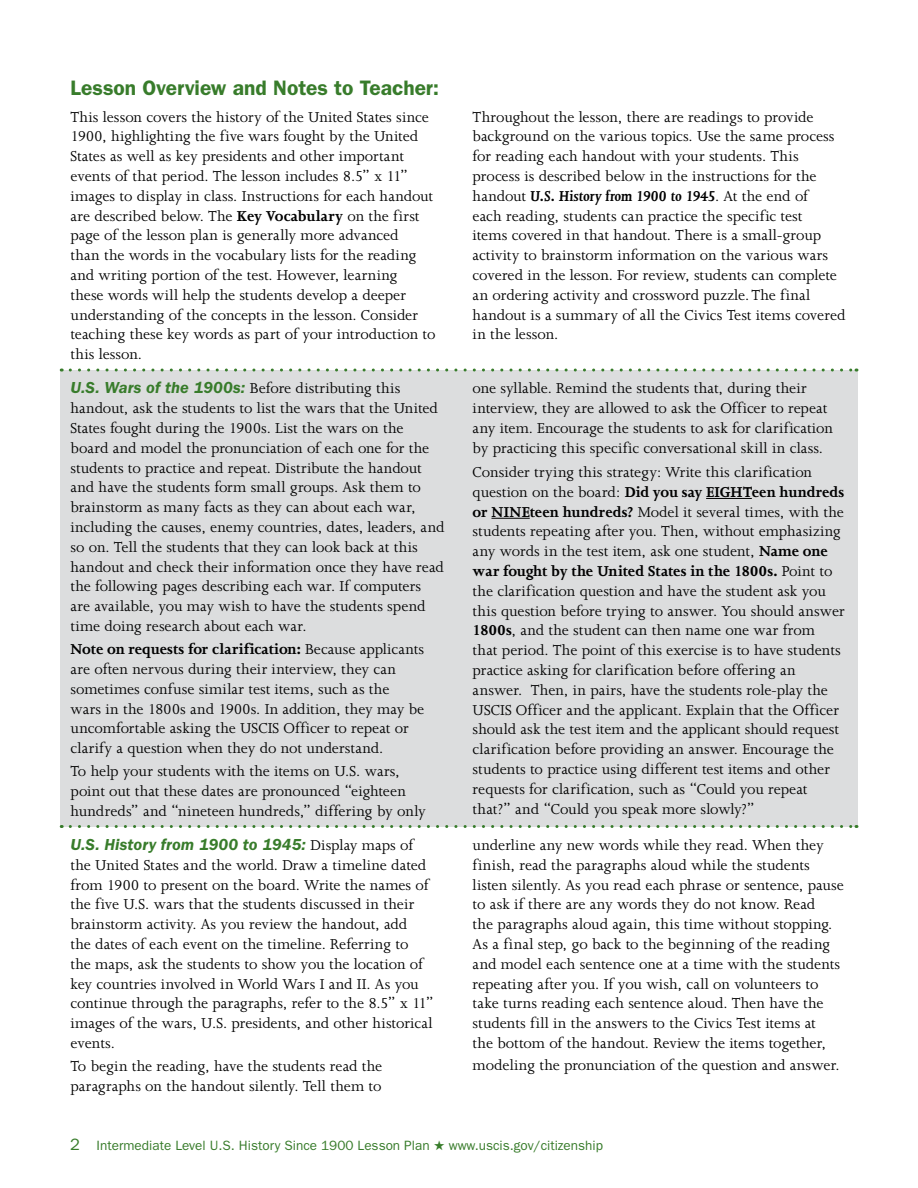
<style>
.page{position:relative;width:918px;height:1188px;background:#fff}
.page>*{position:absolute;margin:0;border:0;box-sizing:border-box;transform-origin:0 0}
.medium_title{font:600 21px "ITC Franklin Gothic Std";letter-spacing:-.005em;color:#387c2b}
.lesson_text_2_column{font:16.5px/19.8px "Joanna MT Std";color:#000}
.Table_titles{font:13.5px "ITC Franklin Gothic Std";color:#387c2b}
.s1{font-weight:700}
.s2{font-weight:700;font-style:italic}
.s3{font-family:"ITC Franklin Gothic Std";font-weight:600;font-style:italic;color:#387c2b}
.s4{font-size:16.5px}
</style>
<div class="page">
<div style="left:60px;top:370px;width:798px;height:457px;background:#dcddde"></div>
<svg style="left:70px;top:369px;width:787px;height:3px"></svg>
<hr style="left:706px;top:498px;width:46px;height:1px;background:#000">
<hr style="left:491px;top:518px;width:39px;height:1px;background:#000">
<svg style="left:70px;top:825px;width:787px;height:3px"></svg>
<p class="medium_title" style="left:70px;top:76px;width:370px">Lesson Overview and Notes to Teacher:</p>
<p class="lesson_text_2_column" style="left:70px;top:107px;width:367px">This lesson covers the history of the United States since 1900, highlighting the five wars fought by the United States as well as key presidents and other important events of that period. The lesson includes 8.5” x 11” images to display in class. Instructions for each handout are described below. The <span class="s1">Key Vocabulary</span> on the first page of the lesson plan is generally more advanced<br>than the words in the vocabulary lists for the reading and writing portion of the test. However, learning<br>these words will help the students develop a deeper understanding of the concepts in the lesson. Consider teaching these key words as part of your introduction to this lesson.</p>
<p class="lesson_text_2_column" style="left:473px;top:107px;width:374px">Throughout the lesson, there are readings to provide background on the various topics. Use the same process for reading each handout with your students. This process is described below in the instructions for the handout <span class="s2">U.S. History from 1900 to 1945</span>. At the end of<br>each reading, students can practice the specific test<br>items covered in that handout. There is a small-group activity to brainstorm information on the various wars covered in the lesson. For review, students can complete an ordering activity and crossword puzzle. The final handout is a summary of all the Civics Test items covered in the lesson.</p>
<p class="lesson_text_2_column" style="left:70px;top:379px;width:376px"><span class="s3">U.S. Wars of the 1900s:</span> Before distributing this handout, ask the students to list the wars that the United States fought during the 1900s. List the wars on the board and model the pronunciation of each one for the students to practice and repeat. Distribute the handout and have the students form small groups. Ask them to brainstorm as many facts as they can about each war, including the causes, enemy countries, dates, leaders, and so on. Tell the students that they can look back at this handout and check their information once they have read the following pages describing each war. If computers are available, you may wish to have the students spend time doing research about each war.</p>
<p class="lesson_text_2_column" style="left:70px;top:639px;width:355px"><span class="s1">Note on requests for clarification:</span> Because applicants are often nervous during their interview, they can sometimes confuse similar test items, such as the<br>wars in the 1800s and 1900s. In addition, they may be uncomfortable asking the USCIS Officer to repeat or clarify a question when they do not understand.</p>
<p class="lesson_text_2_column" style="left:70px;top:761px;width:357px">To help your students with the items on U.S. wars, point out that these dates are pronounced “eighteen hundreds” and “nineteen hundreds,” differing by only</p>
<p class="lesson_text_2_column" style="left:473px;top:379px;width:362px">one syllable. Remind the students that, during their interview, they are allowed to ask the Officer to repeat any item. Encourage the students to ask for clarification by practicing this specific conversational skill in class.</p>
<p class="lesson_text_2_column" style="left:473px;top:462px;width:374px">Consider trying this strategy: Write this clarification question on the board: <span class="s1">Did you say EIGHTeen hundreds or NINEteen hundreds?</span> Model it several times, with the students repeating after you. Then, without emphasizing any words in the test item, ask one student, <span class="s1">Name one war fought by the United States in the 1800s.</span> Point to the clarification question and have the student ask you this question before trying to answer. You should answer <span class="s1">1800s</span>, and the student can then name one war from<br>that period. The point of this exercise is to have students practice asking for clarification before offering an answer. Then, in pairs, have the students role-play the USCIS Officer and the applicant. Explain that the Officer should ask the test item and the applicant should request clarification before providing an answer. Encourage the students to practice using different test items and other requests for clarification, such as “Could you repeat that?” and “Could you speak more slowly?”</p>
<p class="lesson_text_2_column" style="left:70px;top:835px;width:365px"><span class="s3">U.S. History from 1900 to 1945:</span> Display maps of the United States and the world. Draw a timeline dated from 1900 to present on the board. Write the names of the five U.S. wars that the students discussed in their brainstorm activity. As you review the handout, add<br>the dates of each event on the timeline. Referring to<br>the maps, ask the students to show you the location of key countries involved in World Wars I and II. As you continue through the paragraphs, refer to the 8.5” x 11” images of the wars, U.S. presidents, and other historical events.</p>
<p class="lesson_text_2_column" style="left:70px;top:1056px;width:313px">To begin the reading, have the students read the paragraphs on the handout silently. Tell them to</p>
<p class="lesson_text_2_column" style="left:473px;top:835px;width:373px">underline any new words while they read. When they finish, read the paragraphs aloud while the students listen silently. As you read each phrase or sentence, pause to ask if there are any words they do not know. Read<br>the paragraphs aloud again, this time without stopping.<br>As a final step, go back to the beginning of the reading and model each sentence one at a time with the students repeating after you. If you wish, call on volunteers to take turns reading each sentence aloud. Then have the students fill in the answers to the Civics Test items at<br>the bottom of the handout. Review the items together,</p>
<p class="lesson_text_2_column" style="left:473px;top:1055px;width:368px">modeling the pronunciation of the question and answer.</p>
<p class="Table_titles" style="left:70px;top:1137px;width:534px"><span class="s4">2</span> Intermediate Level U.S. History Since 1900 Lesson Plan ★ www.uscis.gov/citizenship</p>
</div>
